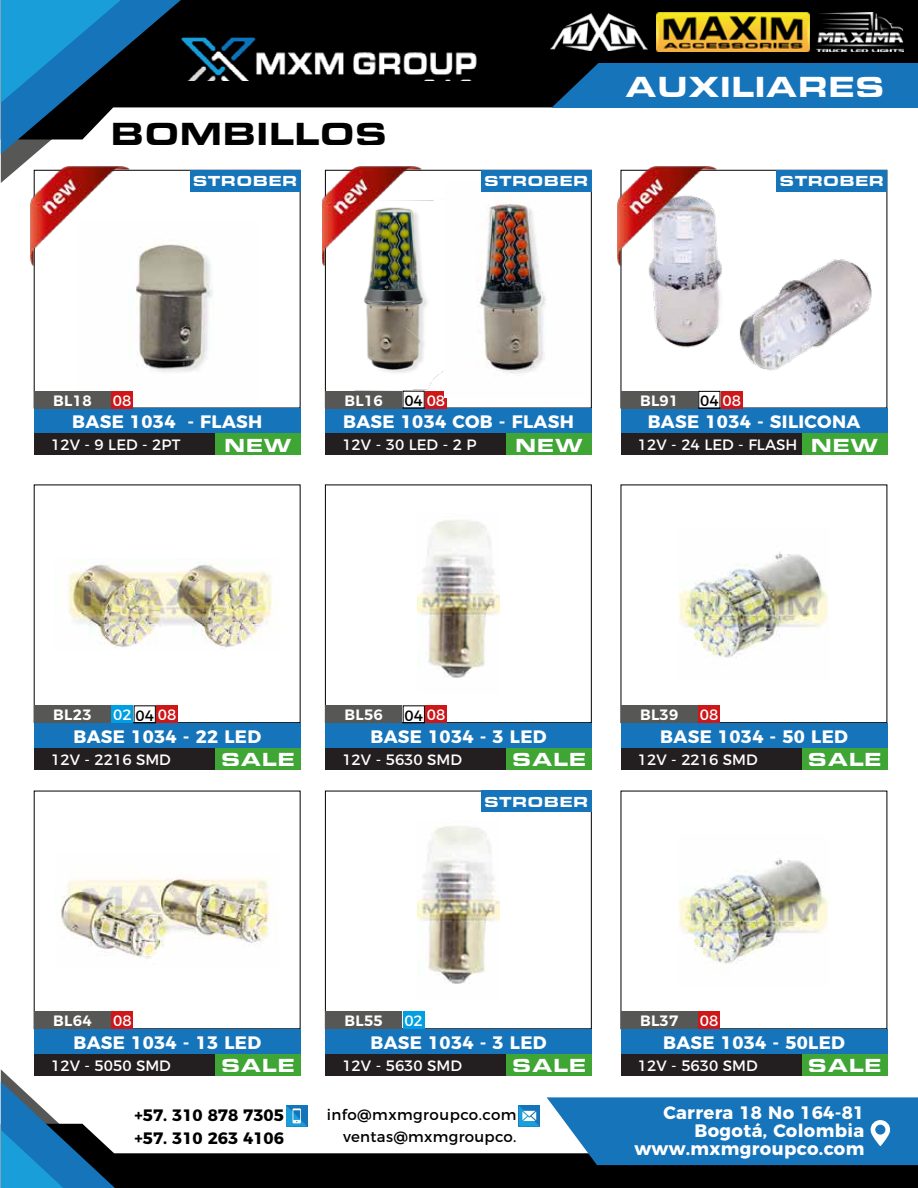
<style>
.page{position:relative;width:918px;height:1188px;background:#fff}
.page>*{position:absolute;margin:0;border:0;box-sizing:border-box;transform-origin:0 0}
.t1{font:900 33px "Eurostile Extended";color:#000}
.t2{font:900 30px "Eurostile Extended";color:#fff}
.t3{font:900 19.5px "Eurostile Extended";letter-spacing:.02em;color:#fff}
.t4{font:700 18px/18px "Montserrat";letter-spacing:.02em;color:#fff;text-align:right}
.t5{font:700 16.5px "Montserrat";color:#000}
.t6{font:15px "Montserrat";color:#fff}
.t7{font:15px "Montserrat";letter-spacing:.02em;color:#000}
.t8{font:600 15px "Montserrat";letter-spacing:.02em;color:#fff}
.t9{font:900 15px "Eurostile Extended";letter-spacing:.02em;color:#fff}
.s1{color:#fff}
.s2{color:#000}
</style>
<div class="page">
<div style="left:215px;top:0;width:703px;height:108px;background:#000"></div>
<svg style="left:1px;top:0;width:214px;height:183px"></svg>
<div style="left:551px;top:63px;width:367px;height:45px;background:#1674ba"></div>
<svg style="left:128px;top:1124px;width:790px;height:64px;fill:#000"></svg>
<svg style="left:1px;top:1069px;width:127px;height:119px"></svg>
<img style="left:180px;top:27px;width:298px;height:54px">
<img style="left:551px;top:14px;width:97px;height:37px">
<img style="left:815px;top:13px;width:88px;height:38px">
<img style="left:657px;top:13px;width:152px;height:38px">
<svg style="left:547px;top:1097px;width:371px;height:68px;background:#237aba"></svg>
<svg style="left:519px;top:1105px;width:21px;height:22px"></svg>
<svg style="left:286px;top:1105px;width:21px;height:22px"></svg>
<img style="left:61px;top:877px;width:212px;height:82px">
<div style="left:34px;top:1029px;width:267px;height:25px;background:#1674ba"></div>
<div style="left:34px;top:1054px;width:267px;height:22px;background:#231f20"></div>
<div style="left:34px;top:1012px;width:77px;height:17px;background:#575756"></div>
<div style="left:215px;top:1054px;width:86px;height:22px;background:#3fa535"></div>
<div style="left:112px;top:1012px;width:21px;height:17px;background:#cd1719"></div>
<img style="left:418px;top:826px;width:81px;height:158px">
<div style="left:325px;top:791px;width:267px;height:238px;border:1px solid #000"></div>
<div style="left:325px;top:1029px;width:267px;height:25px;background:#1674ba"></div>
<div style="left:325px;top:1054px;width:267px;height:22px;background:#231f20"></div>
<div style="left:325px;top:1012px;width:77px;height:17px;background:#575756"></div>
<div style="left:507px;top:1054px;width:85px;height:22px;background:#3fa535"></div>
<div style="left:403px;top:1012px;width:21px;height:17px;background:#009fe3"></div>
<img style="left:648px;top:172px;width:237px;height:234px">
<div style="left:621px;top:408px;width:266px;height:26px;background:#1674ba"></div>
<div style="left:621px;top:434px;width:266px;height:21px;background:#231f20"></div>
<div style="left:621px;top:391px;width:76px;height:17px;background:#575756"></div>
<div style="left:802px;top:434px;width:85px;height:21px;background:#3fa535"></div>
<div style="left:721px;top:391px;width:22px;height:17px;background:#cd1719"></div>
<div style="left:777px;top:170px;width:110px;height:21px;background:#1674ba"></div>
<img style="left:618px;top:167px;width:99px;height:99px">
<img style="left:354px;top:200px;width:90px;height:206px">
<div style="left:325px;top:408px;width:267px;height:26px;background:#1674ba"></div>
<div style="left:325px;top:434px;width:267px;height:21px;background:#231f20"></div>
<div style="left:325px;top:391px;width:77px;height:17px;background:#575756"></div>
<div style="left:507px;top:434px;width:85px;height:21px;background:#3fa535"></div>
<div style="left:425px;top:391px;width:22px;height:17px;background:#cd1719"></div>
<img style="left:444px;top:191px;width:145px;height:207px">
<div style="left:481px;top:170px;width:111px;height:21px;background:#1674ba"></div>
<img style="left:322px;top:167px;width:99px;height:99px">
<img style="left:136px;top:244px;width:77px;height:128px">
<div style="left:34px;top:408px;width:267px;height:26px;background:#1674ba"></div>
<div style="left:34px;top:434px;width:267px;height:21px;background:#231f20"></div>
<div style="left:34px;top:391px;width:77px;height:17px;background:#575756"></div>
<div style="left:215px;top:434px;width:86px;height:21px;background:#3fa535"></div>
<div style="left:190px;top:170px;width:110px;height:21px;background:#1674ba"></div>
<div style="left:111px;top:391px;width:22px;height:17px;background:#cd1719"></div>
<img style="left:31px;top:167px;width:99px;height:99px">
<img style="left:68px;top:559px;width:211px;height:89px">
<div style="left:34px;top:723px;width:267px;height:25px;background:#1674ba"></div>
<div style="left:34px;top:748px;width:267px;height:22px;background:#231f20"></div>
<div style="left:34px;top:706px;width:77px;height:17px;background:#575756"></div>
<div style="left:112px;top:706px;width:21px;height:17px;background:#009fe3"></div>
<div style="left:215px;top:748px;width:86px;height:22px;background:#3fa535"></div>
<div style="left:134px;top:706px;width:22px;height:17px;border:1px solid #000"></div>
<div style="left:156px;top:706px;width:22px;height:17px;background:#cd1719"></div>
<img style="left:418px;top:520px;width:81px;height:158px">
<div style="left:325px;top:485px;width:267px;height:238px;border:1px solid #000"></div>
<div style="left:325px;top:723px;width:267px;height:25px;background:#1674ba"></div>
<div style="left:325px;top:748px;width:267px;height:22px;background:#231f20"></div>
<div style="left:325px;top:706px;width:77px;height:17px;background:#575756"></div>
<div style="left:507px;top:748px;width:85px;height:22px;background:#3fa535"></div>
<div style="left:403px;top:706px;width:22px;height:17px;border:1px solid #000"></div>
<div style="left:425px;top:706px;width:22px;height:17px;background:#cd1719"></div>
<img style="left:678px;top:552px;width:150px;height:115px">
<div style="left:621px;top:723px;width:266px;height:25px;background:#1674ba"></div>
<div style="left:621px;top:748px;width:266px;height:22px;background:#231f20"></div>
<div style="left:621px;top:706px;width:76px;height:17px;background:#575756"></div>
<div style="left:802px;top:748px;width:85px;height:22px;background:#3fa535"></div>
<div style="left:699px;top:706px;width:21px;height:17px;background:#cd1719"></div>
<div style="left:481px;top:791px;width:111px;height:21px;background:#1674ba"></div>
<div style="left:699px;top:391px;width:21px;height:18px;border:1px solid #000"></div>
<img style="left:678px;top:858px;width:150px;height:115px">
<div style="left:621px;top:1029px;width:266px;height:25px;background:#1674ba"></div>
<div style="left:621px;top:1054px;width:266px;height:22px;background:#231f20"></div>
<div style="left:621px;top:1012px;width:76px;height:17px;background:#575756"></div>
<div style="left:802px;top:1054px;width:85px;height:22px;background:#3fa535"></div>
<div style="left:699px;top:1012px;width:21px;height:17px;background:#cd1719"></div>
<h1 class="t1" style="left:111px;top:114px;width:278px">BOMBILLOS</h1>
<p class="t9" style="left:193px;top:172px;width:106px">STROBER</p>
<p class="t9" style="left:484px;top:172px;width:106px">STROBER</p>
<h2 class="t2" style="left:625px;top:70px;width:261px">AUXILIARES</h2>
<p class="t9" style="left:780px;top:172px;width:106px">STROBER</p>
<p class="t8" style="left:53px;top:388px;width:40px">BL18</p>
<p class="t6" style="left:113px;top:388px;width:20px">08</p>
<p class="t8" style="left:344px;top:388px;width:40px">BL16</p>
<p class="t7" style="left:404px;top:389px;width:42px">04 <span class="s1">08</span></p>
<p class="t8" style="left:640px;top:388px;width:40px">BL91</p>
<p class="t7" style="left:700px;top:389px;width:43px">04 <span class="s1">08</span></p>
<p class="t4" style="left:72px;top:411px;width:192px">BASE 1034 - FLASH</p>
<p class="t6" style="left:51px;top:433px;width:131px">12V - 9 LED - 2PT</p>
<p class="t3" style="left:224px;top:434px;width:69px">NEW</p>
<p class="t4" style="left:343px;top:411px;width:232px">BASE 1034 COB - FLASH</p>
<p class="t6" style="left:342px;top:433px;width:136px">12V - 30 LED - 2 P</p>
<p class="t3" style="left:515px;top:434px;width:69px">NEW</p>
<p class="t4" style="left:648px;top:411px;width:214px">BASE 1034 - SILICONA</p>
<p class="t6" style="left:638px;top:433px;width:161px">12V - 24 LED - FLASH</p>
<p class="t3" style="left:811px;top:434px;width:69px">NEW</p>
<p class="t8" style="left:53px;top:703px;width:40px">BL23</p>
<p class="t6" style="left:113px;top:703px;width:65px">02 <span class="s2">04</span> 08</p>
<p class="t8" style="left:344px;top:703px;width:40px">BL56</p>
<p class="t7" style="left:405px;top:703px;width:42px">04 <span class="s1">08</span></p>
<p class="t8" style="left:640px;top:703px;width:40px">BL39</p>
<p class="t6" style="left:700px;top:703px;width:20px">08</p>
<p class="t4" style="left:73px;top:726px;width:189px">BASE 1034 - 22 LED</p>
<p class="t6" style="left:51px;top:747px;width:121px">12V - 2216 SMD</p>
<p class="t3" style="left:221px;top:748px;width:75px">SALE</p>
<p class="t4" style="left:370px;top:726px;width:178px">BASE 1034 - 3 LED</p>
<p class="t6" style="left:342px;top:747px;width:121px">12V - 5630 SMD</p>
<p class="t3" style="left:512px;top:748px;width:75px">SALE</p>
<p class="t4" style="left:660px;top:726px;width:189px">BASE 1034 - 50 LED</p>
<p class="t6" style="left:638px;top:747px;width:121px">12V - 2216 SMD</p>
<p class="t3" style="left:808px;top:748px;width:75px">SALE</p>
<p class="t9" style="left:484px;top:793px;width:106px">STROBER</p>
<p class="t8" style="left:53px;top:1009px;width:40px">BL64</p>
<p class="t6" style="left:113px;top:1009px;width:20px">08</p>
<p class="t8" style="left:344px;top:1009px;width:40px">BL55</p>
<p class="t6" style="left:404px;top:1009px;width:20px">02</p>
<p class="t8" style="left:640px;top:1009px;width:40px">BL37</p>
<p class="t6" style="left:700px;top:1009px;width:20px">08</p>
<p class="t4" style="left:73px;top:1032px;width:189px">BASE 1034 - 13 LED</p>
<p class="t6" style="left:51px;top:1054px;width:121px">12V - 5050 SMD</p>
<p class="t3" style="left:221px;top:1054px;width:75px">SALE</p>
<p class="t4" style="left:370px;top:1032px;width:178px">BASE 1034 - 3 LED</p>
<p class="t6" style="left:342px;top:1054px;width:121px">12V - 5630 SMD</p>
<p class="t3" style="left:512px;top:1054px;width:75px">SALE</p>
<p class="t4" style="left:663px;top:1032px;width:183px">BASE 1034 - 50LED</p>
<p class="t6" style="left:638px;top:1054px;width:121px">12V - 5630 SMD</p>
<p class="t3" style="left:808px;top:1054px;width:75px">SALE</p>
<p class="t5" style="left:135px;top:1102px;width:151px">+57. 310 878 7305</p>
<p class="t7" style="left:327px;top:1102px;width:191px">info@mxmgroupco.com</p>
<p class="t5" style="left:135px;top:1124px;width:151px">+57. 310 263 4106</p>
<p class="t7" style="left:343px;top:1125px;width:175px">ventas@mxmgroupco.</p>
<p class="t4" style="left:634px;top:1102px;width:232px">Carrera 18 No 164-81<br>Bogotá, Colombia www.mxmgroupco.com</p>
</div>
